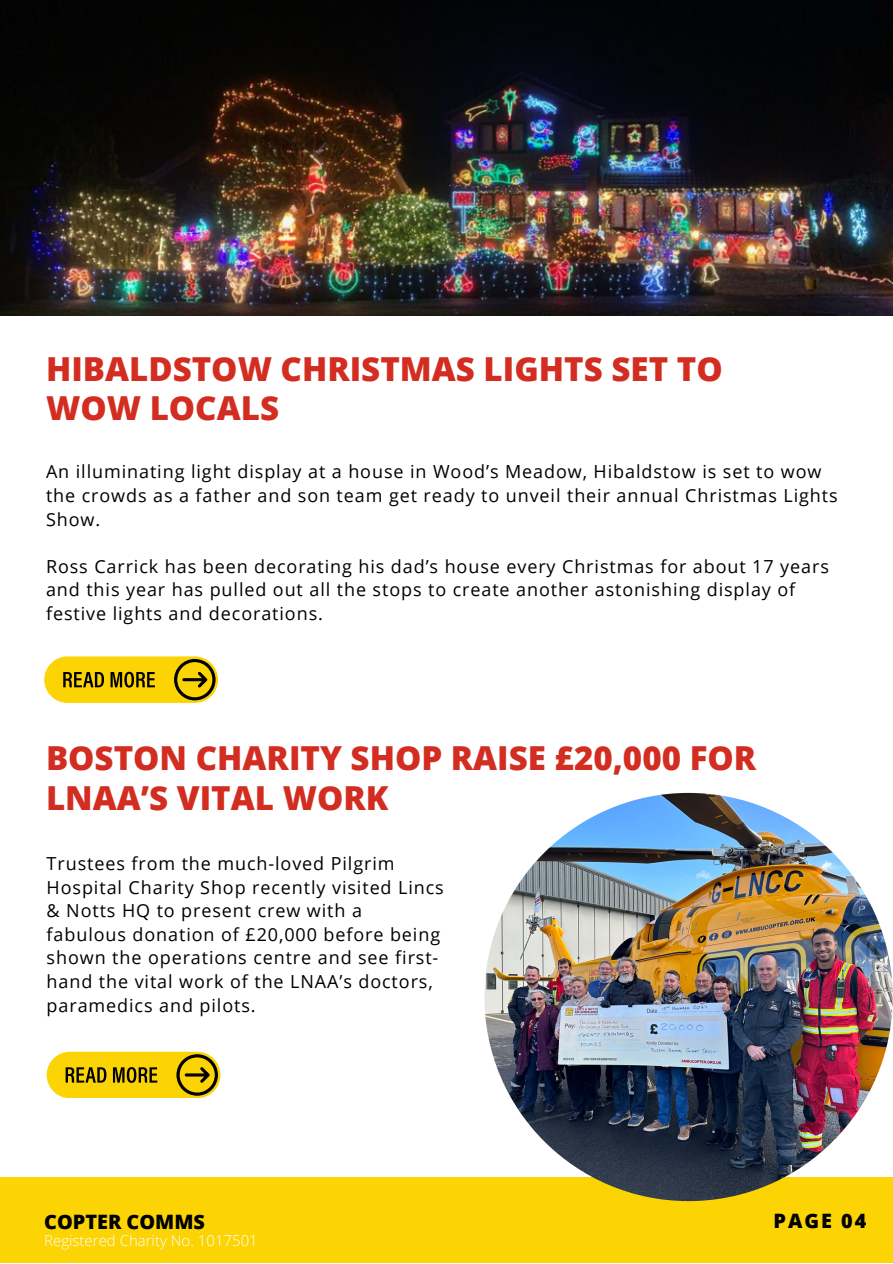
<style>
.page{position:relative;width:893px;height:1264px;background:#fff}
.page>*{position:absolute;margin:0;border:0;box-sizing:border-box;transform-origin:0 0}
.t1{font:800 33px/39.3px "Open Sans";color:#d22d20}
.t2{font:800 19.8px "Open Sans";color:#000}
.t3{font:18px/23.5px "Open Sans";letter-spacing:.05em;color:#000}
.t4{font:300 15px "Open Sans";color:#fff}
</style>
<div class="page">
<div style="left:0;top:1176px;width:892px;height:86px;background:#fcd404"></div>
<img style="left:484px;top:793px;width:408px;height:408px;border-radius:50%">
<div style="left:47px;top:1051px;width:173px;height:46px;background:#fcd404;border-radius:23px"></div>
<svg style="left:176px;top:1054px;width:42px;height:41px"></svg>
<svg style="left:66px;top:1067px;width:40px;height:15px"></svg>
<svg style="left:113px;top:1067px;width:44px;height:15px"></svg>
<div style="left:44px;top:656px;width:174px;height:46px;background:#fcd404;border-radius:23px"></div>
<svg style="left:174px;top:659px;width:41px;height:41px"></svg>
<svg style="left:63px;top:672px;width:41px;height:15px"></svg>
<svg style="left:110px;top:671px;width:45px;height:16px"></svg>
<img style="left:0;top:0;width:892px;height:315px">
<p class="t1" style="left:46px;top:348px;width:678px">HIBALDSTOW CHRISTMAS LIGHTS SET TO<br>WOW LOCALS</p>
<p class="t3" style="left:46px;top:459px;width:793px">An illuminating light display at a house in Wood’s Meadow, Hibaldstow is set to wow the crowds as a father and son team get ready to unveil their annual Christmas Lights<br>Show.</p>
<p class="t3" style="left:46px;top:554px;width:784px">Ross Carrick has been decorating his dad’s house every Christmas for about 17 years and this year has pulled out all the stops to create another astonishing display of festive lights and decorations.</p>
<p class="t1" style="left:46px;top:737px;width:711px">BOSTON CHARITY SHOP RAISE £20,000 FOR<br>LNAA’S VITAL WORK</p>
<p class="t3" style="left:47px;top:851px;width:398px">Trustees from the much-loved Pilgrim Hospital Charity Shop recently visited Lincs &amp; Notts HQ to present crew with a fabulous donation of £20,000 before being shown the operations centre and see first&shy;hand the vital work of the LNAA’s doctors, paramedics and pilots.</p>
<p class="t2" style="left:44px;top:1207px;width:162px">COPTER COMMS</p>
<p class="t2" style="left:773px;top:1206px;width:94px">PAGE 04</p>
<p class="t4" style="left:44px;top:1230px;width:215px">Registered Charity No. 1017501</p>
</div>
